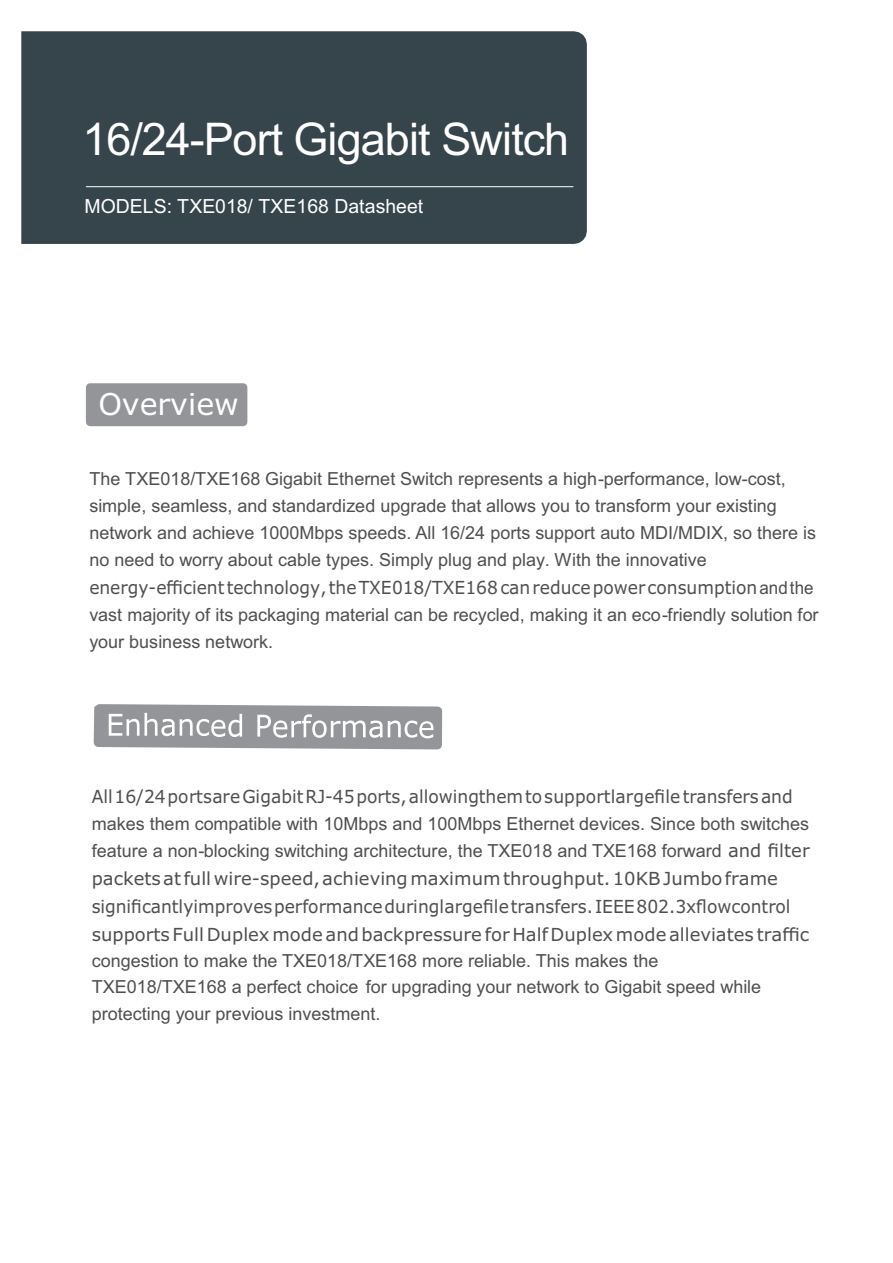
<style>
.page{position:relative;width:893px;height:1263px;background:#fff}
.page>*{position:absolute;margin:0;border:0;box-sizing:border-box;transform-origin:0 0}
.t1{font:45px "Arial";letter-spacing:-.02em;color:#fff}
.t2{font:30px "Verdana";letter-spacing:-.005em;color:#fff}
.t3{font:19.5px "Arial";color:#fff}
.t4{font:18px/27px "Arial";color:#4f4f51}
.t5{font:18px/27.8px "Verdana";color:#4f4f51}
.t6{font:18px "Verdana";color:#4f4f51;scale:.95 1}
.s1{font-family:"Arial"}
.s2{font-family:"Verdana"}
</style>
<div class="page">
<div style="left:21px;top:31px;width:566px;height:213px;background:#36444b"></div>
<svg style="left:94px;top:704px;width:348px;height:45px;background:#a6a8ab"></svg>
<h1 class="t1" style="left:83px;top:122px;width:488px">16/24-Port Gigabit Switch</h1>
<p class="t3" style="left:85px;top:199px;width:340px">MODELS: TXE018/ TXE168 Datasheet</p>
<h2 class="t2" style="left:98px;top:392px;width:142px">Overview</h2>
<p class="t4" style="left:89px;top:467px;width:728px">The TXE018/TXE168 Gigabit Ethernet Switch represents a high-performance, low-cost, simple, seamless, and standardized upgrade that allows you to transform your existing network and achieve 1000Mbps speeds. All 16/24 ports support auto MDI/MDIX, so there is no need to worry about cable types. Simply plug and play. With the innovative</p>
<p class="t6" style="left:89px;top:580px;width:764px">energy-efficienttechnology,theTXE018/TXE168canreducepower consumption<span class="s1">andthe</span></p>
<p class="t4" style="left:89px;top:603px;width:731px">vast majority of its packaging material can be recycled, making it an eco-friendly solution for your business network.</p>
<p class="t6" style="left:92px;top:790px;width:740px">All16/24portsareGigabitRJ-45ports,allowingthemtosupportlargefiletransfersand</p>
<p class="t4" style="left:92px;top:811px;width:719px;line-height:27.6px">makes them compatible with 10Mbps and 100Mbps Ethernet devices. Since both switches feature a non-blocking switching architecture, the TXE018 and TXE168 forward <span class="s2">and filter</span></p>
<p class="t5" style="left:92px;top:866px;width:719px">packetsatfull wire-speed,achievingmaximumthroughput.10KBJumboframe significantlyimprovesperformanceduringlargefiletransfers. IEEE802.3xflowcontrol supports FullDuplex modeandbackpressure forHalfDuplexmodealleviates traffic</p>
<p class="t4" style="left:92px;top:949px;width:671px;line-height:26.5px">congestion to make the TXE018/TXE168 more reliable. This makes the<br>TXE018/TXE168 a perfect choice for upgrading your network to Gigabit speed while protecting your previous investment.</p>
</div>
